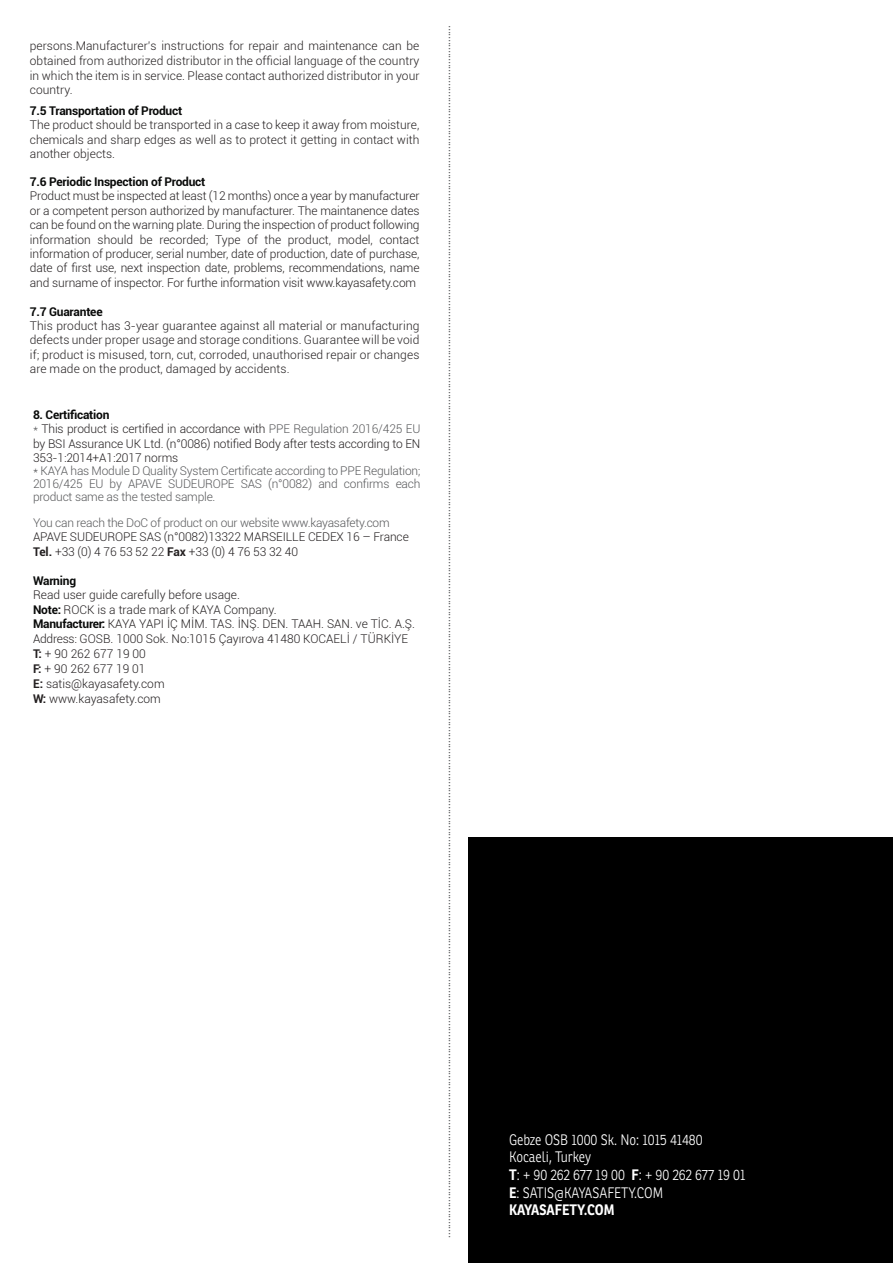
<style>
.page{position:relative;width:893px;height:1263px;background:#fff}
.page>*{position:absolute;margin:0;border:0;box-sizing:border-box;transform-origin:0 0}
.t1{font:300 14.7px/17.7px "Ronnia";color:#fff;scale:.89 1}
.t2{font:300 12px/14.4px "Roboto";color:#231f20;text-align:justify}
.t3{font:300 12px "Ronnia";color:#57585a}
.t4{font:300 12px/12.9px "Roboto";letter-spacing:-.02em;color:#57585a;text-align:justify}
.t5{font:700 12px "Roboto";letter-spacing:-.02em;color:#090a09}
.t6{font:700 12px "Roboto";letter-spacing:-.02em;color:#090b0a}
.s1{font-weight:700;color:#090a09}
.s2{color:#57585a}
.s3{font-weight:700}
</style>
<div class="page">
<div style="left:468px;top:837px;width:425px;height:425px;background:#000"></div>
<p class="t2" style="left:30px;top:38px;width:391px;line-height:15px">persons.Manufacturer’s instructions for repair and maintenance can be obtained from authorized distributor in the official language of the country in which the item is in service. Please contact authorized distributor in your</p>
<p class="t2" style="left:30px;top:82px;width:44px">country.</p>
<p class="t5" style="left:30px;top:102px;width:154px">7.5 Transportation of Product</p>
<p class="t2" style="left:30px;top:117px;width:391px">The product should be transported in a case to keep it away from moisture, chemicals and sharp edges as well as to protect it getting in contact with another objects.</p>
<p class="t5" style="left:30px;top:173px;width:177px">7.6 Periodic Inspection of Product</p>
<p class="t2" style="left:30px;top:189px;width:391px">Product must be inspected at least (12 months) once a year by manufacturer or a competent person authorized by manufacturer. The maintanence dates can be found on the warning plate. During the inspection of product following information should be recorded; Type of the product, model, contact information of producer, serial number, date of production, date of purchase, date of first use, next inspection date, problems, recommendations, name and surname of inspector. For furthe information visit www.kayasafety.com</p>
<p class="t5" style="left:30px;top:303px;width:74px">7.7 Guarantee</p>
<p class="t2" style="left:30px;top:318px;width:391px">This product has 3-year guarantee against all material or manufacturing defects under proper usage and storage conditions. Guarantee will be void if; product is misused, torn, cut, corroded, unauthorised repair or changes are made on the product, damaged by accidents.</p>
<p class="t2" style="left:33px;top:407px;width:389px;text-align:left"><span class="s1">8. Certification<br></span><span class="s2">*</span> This product is certified in accordance with <span class="s2">PPE Regulation 2016/425 EU </span>by BSI Assurance UK Ltd. (n°0086) notified Body after tests according to EN 353-1:2014+A1:2017 norms</p>
<p class="t4" style="left:33px;top:464px;width:389px">* KAYA has Module D Quality System Certificate according to PPE Regulation; 2016/425 EU by APAVE SUDEUROPE SAS (n°0082) and confirms each product same as the tested sample.</p>
<p class="t4" style="left:33px;top:516px;width:358px">You can reach the DoC of product on our website www.kayasafety.com</p>
<p class="t2" style="left:33px;top:529px;width:377px;line-height:15px">APAVE SUDEUROPE SAS (n°0082)13322 MARSEILLE CEDEX 16 – France<br><span class="s3">Tel.</span> +33 (0) 4 76 53 52 22 <span class="s3">Fax</span> +33 (0) 4 76 53 32 40</p>
<p class="t6" style="left:33px;top:572px;width:45px">Warning</p>
<p class="t2" style="left:33px;top:587px;width:383px;text-align:left">Read user guide carefully before usage.<br><span class="s1">Note:</span> ROCK is a trade mark of KAYA Company.<br><span class="s1">Manufacturer:</span> KAYA YAPI İÇ MİM. TAS. İNŞ. DEN. TAAH. SAN. ve TİC. A.Ş.<br>Address: GOSB. 1000 Sok. No:1015 Çayırova 41480 KOCAELİ / TÜRKİYE <span class="s3">T:</span> + 90 262 677 19 00<br><span class="s3">F:</span> + 90 262 677 19 01<br><span class="s3">E:</span> satis@kayasafety.com<br><span class="s3">W:</span> www.kayasafety.com</p>
<p class="t3" style="left:439px;top:1237px;width:1213px;rotate:-90deg">.........................................................................................................................................................................................................................................................................................................................................................................................................................................................</p>
<p class="t1" style="left:509px;top:1130px;width:267px">Gebze OSB 1000 Sk. No: 1015 41480<br>Kocaeli, Turkey<br><span class="s3">T</span>: + 90 262 677 19 00 <span class="s3">F</span>: + 90 262 677 19 01<br><span class="s3">E</span>: SATIS@KAYASAFETY.COM<br><span class="s3">KAYASAFETY.COM</span></p>
</div>
